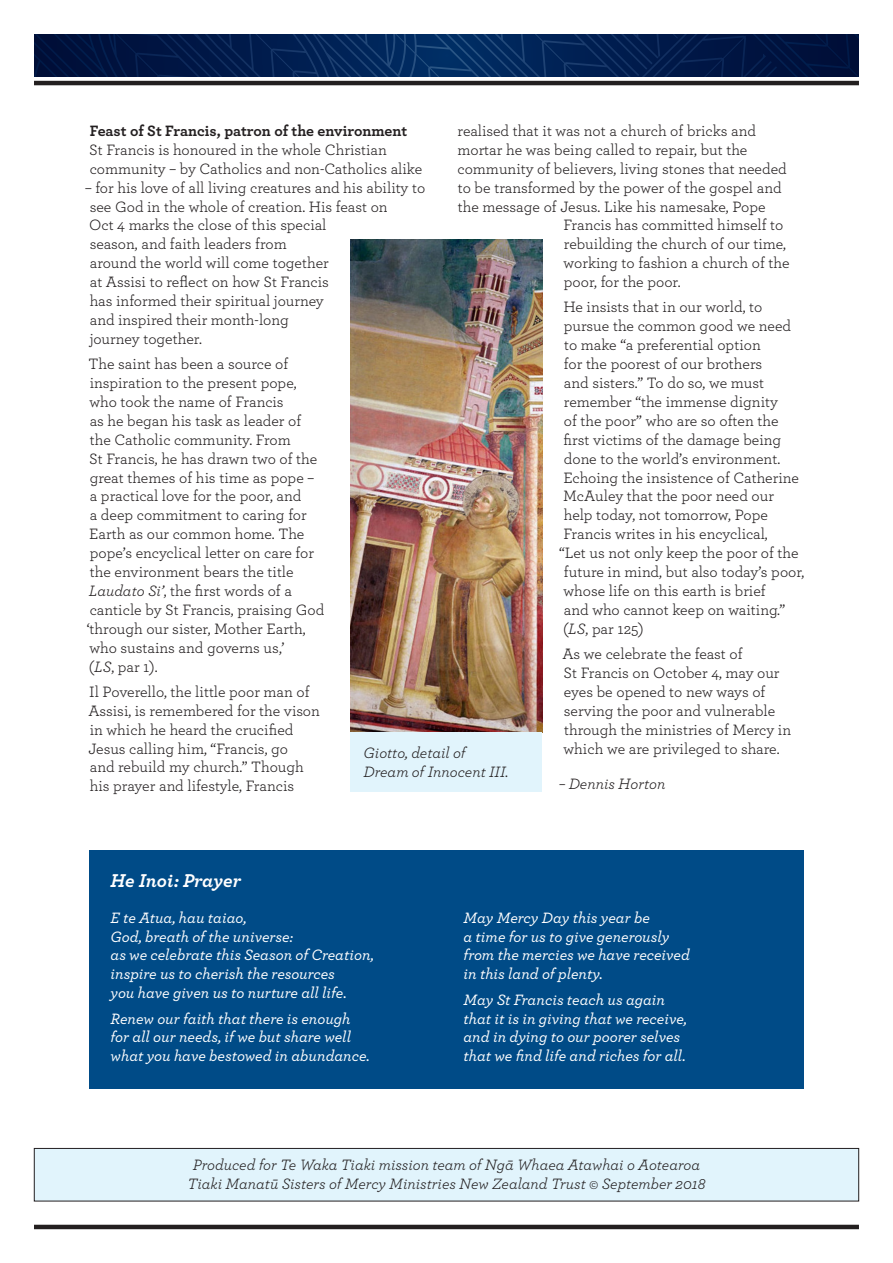
<style>
.page{position:relative;width:893px;height:1263px;background:#fff}
.page>*{position:absolute;margin:0;border:0;box-sizing:border-box;transform-origin:0 0}
.body_less{font:italic 700 19.5px "Archer";color:#fff}
.body{font:15.75px/18.9px "Archer";color:#231f20}
.body-2{font:italic 500 15.75px/18.9px "Archer";color:#fff}
.body_less-2{font:italic 15.75px/18.9px "Archer";color:#231f20;text-align:center}
.body-3{font:italic 15.75px/18.9px "Archer";color:#231f20}
.body-4{font:700 15.75px "Archer";color:#231f20}
.s1{font-style:italic}
</style>
<div class="page">
<svg style="left:34px;top:34px;width:825px;height:43px"></svg>
<div style="left:34px;top:1148px;width:825px;height:53px;background:#e1f4fc"></div>
<div style="left:34px;top:1148px;width:825px;height:53px;border:1px solid #231f20"></div>
<hr style="left:34px;top:81px;width:825px;height:4px;background:#231f20">
<hr style="left:34px;top:1225px;width:825px;height:4px;background:#231f20">
<div style="left:89px;top:850px;width:715px;height:239px;background:#004b87"></div>
<img style="left:351px;top:239px;width:191px;height:493px">
<div style="left:351px;top:732px;width:191px;height:60px;background:#e1f4fc"></div>
<p class="body-4" style="left:90px;top:118px;width:319px">Feast of St Francis, patron of the environment</p>
<p class="body" style="left:89px;top:139px;width:335px">St Francis is honoured in the whole Christian community – by Catholics and non-Catholics alike</p>
<p class="body" style="left:85px;top:177px;width:342px">– for his love of all living creatures and his ability to see God in the whole of creation. His feast on<br>Oct 4 marks the close of this special<br>season, and faith leaders from<br>around the world will come together<br>at Assisi to reflect on how St Francis<br>has informed their spiritual journey<br>and inspired their month-long<br>journey together.</p>
<p class="body" style="left:87px;top:354px;width:239px">The saint has been a source of inspiration to the present pope, who took the name of Francis<br>as he began his task as leader of<br>the Catholic community. From<br>St Francis, he has drawn two of the great themes of his time as pope –<br>a practical love for the poor, and<br>a deep commitment to caring for<br>Earth as our common home. The pope’s encyclical letter on care for the environment bears the title<br><span class="s1">Laudato Si’</span>, the first words of a canticle by St Francis, praising God ‘through our sister, Mother Earth, who sustains and governs us,’<br>(<span class="s1">LS</span>, par 1).</p>
<p class="body" style="left:88px;top:681px;width:233px">Il Poverello, the little poor man of Assisi, is remembered for the vison in which he heard the crucified Jesus calling him, “Francis, go<br>and rebuild my church.” Though his prayer and lifestyle, Francis</p>
<p class="body" style="left:458px;top:120px;width:300px">realised that it was not a church of bricks and</p>
<p class="body" style="left:458px;top:139px;width:291px">mortar he was being called to repair, but the</p>
<p class="body" style="left:458px;top:158px;width:331px">community of believers, living stones that needed</p>
<p class="body" style="left:458px;top:177px;width:325px">to be transformed by the power of the gospel and</p>
<p class="body" style="left:458px;top:196px;width:309px">the message of Jesus. Like his namesake, Pope</p>
<p class="body" style="left:563px;top:215px;width:222px">Francis has committed himself to</p>
<p class="body" style="left:564px;top:234px;width:224px">rebuilding the church of our time,</p>
<p class="body" style="left:564px;top:253px;width:228px">working to fashion a church of the</p>
<p class="body" style="left:564px;top:272px;width:118px">poor, for the poor.</p>
<p class="body" style="left:563px;top:297px;width:201px">He insists that in our world, to</p>
<p class="body" style="left:564px;top:316px;width:229px">pursue the common good we need</p>
<p class="body" style="left:564px;top:335px;width:198px">to make “a preferential option</p>
<p class="body" style="left:564px;top:354px;width:200px">for the poorest of our brothers</p>
<p class="body" style="left:564px;top:373px;width:202px">and sisters.” To do so, we must</p>
<p class="body" style="left:564px;top:391px;width:216px">remember “the immense dignity</p>
<p class="body" style="left:564px;top:410px;width:216px">of the poor” who are so often the</p>
<p class="body" style="left:563px;top:429px;width:219px">first victims of the damage being</p>
<p class="body" style="left:564px;top:448px;width:218px">done to the world’s environment.</p>
<p class="body" style="left:563px;top:467px;width:237px">Echoing the insistence of Catherine</p>
<p class="body" style="left:563px;top:486px;width:212px">McAuley that the poor need our</p>
<p class="body" style="left:564px;top:505px;width:206px">help today, not tomorrow, Pope</p>
<p class="body" style="left:563px;top:524px;width:206px">Francis writes in his encyclical,</p>
<p class="body" style="left:559px;top:543px;width:241px">“Let us not only keep the poor of the</p>
<p class="body" style="left:564px;top:562px;width:242px">future in mind, but also today’s poor,</p>
<p class="body" style="left:564px;top:580px;width:204px">whose life on this earth is brief</p>
<p class="body" style="left:564px;top:599px;width:223px">and who cannot keep on waiting.”</p>
<p class="body" style="left:563px;top:618px;width:82px">(<span class="s1">LS</span>, par 125)</p>
<p class="body" style="left:562px;top:644px;width:230px">As we celebrate the feast of<br>St Francis on October 4, may our eyes be opened to new ways of serving the poor and vulnerable through the ministries of Mercy in which we are privileged to share.</p>
<p class="body-3" style="left:559px;top:774px;width:108px">– Dennis Horton</p>
<p class="body-3" style="left:364px;top:742px;width:146px">Giotto, detail of<br>Dream of Innocent III.</p>
<p class="body_less" style="left:111px;top:865px;width:132px">He Inoi: Prayer</p>
<p class="body-2" style="left:111px;top:907px;width:265px">E te Atua, hau taiao,<br>God, breath of the universe:<br>as we celebrate this Season of Creation, inspire us to cherish the resources<br>you have given us to nurture all life.</p>
<p class="body-2" style="left:111px;top:1008px;width:261px">Renew our faith that there is enough for all our needs, if we but share well what you have bestowed in abundance.</p>
<p class="body-2" style="left:463px;top:907px;width:228px">May Mercy Day this year be<br>a time for us to give generously from the mercies we have received in this land of plenty.</p>
<p class="body-2" style="left:463px;top:989px;width:225px">May St Francis teach us again that it is in giving that we receive, and in dying to our poorer selves that we find life and riches for all.</p>
<p class="body_less-2" style="left:188px;top:1154px;width:519px">Produced for Te Waka Tiaki mission team of Ngā Whaea Atawhai o Aotearoa<br>Tiaki Manatū Sisters of Mercy Ministries New Zealand Trust © September 2018</p>
</div>
